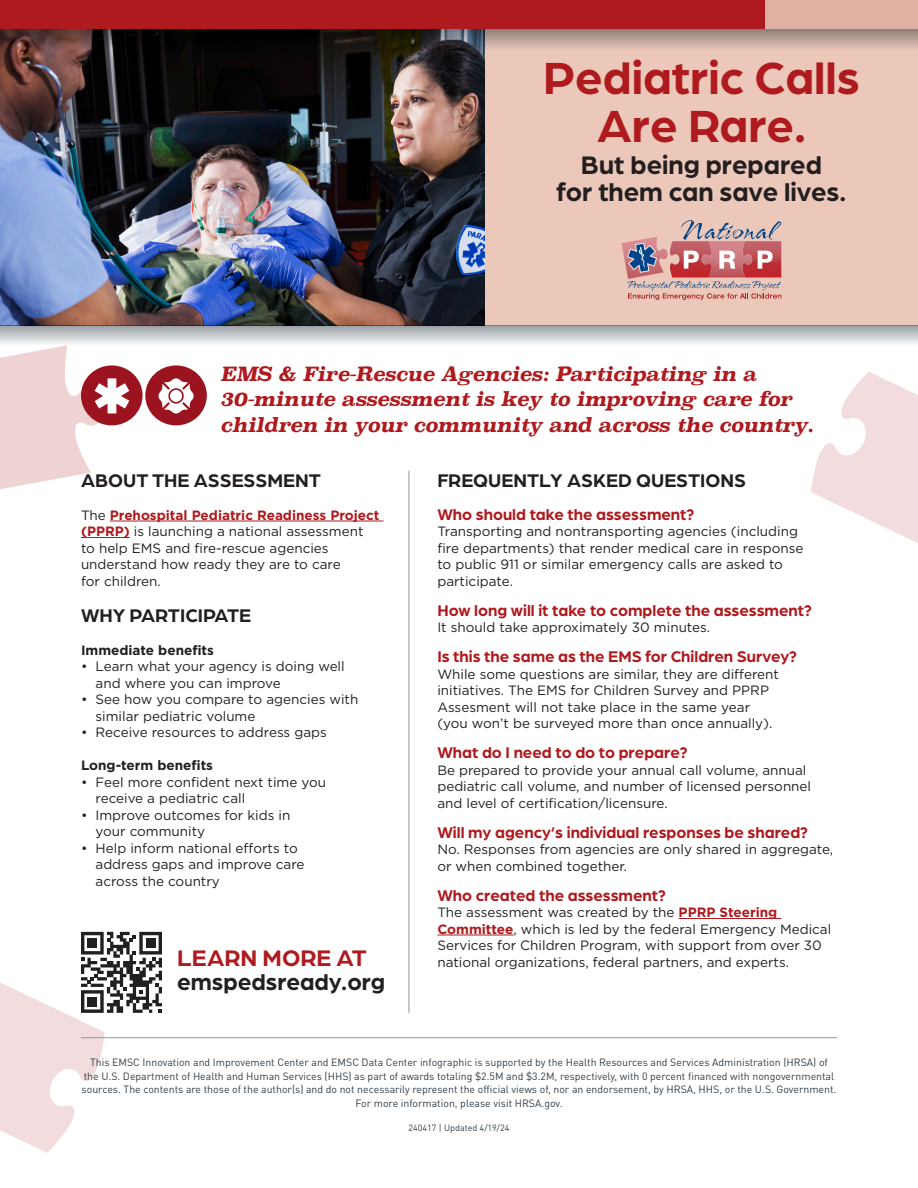
<style>
.page{position:relative;width:918px;height:1188px;background:#fff}
.page>*{position:absolute;margin:0;border:0;box-sizing:border-box;transform-origin:0 0}
.t1{font:700 48px "Arboria";color:#ae1a1e}
.t2{font:700 27px/27px "Arboria";color:#231f20;text-align:center}
.t3{font:700 24px "Arboria";color:#231f20}
.t4{font:700 24px "Arboria";color:#ae1a1e}
.t5{font:italic 700 19.5px/25.5px "Superclarendon";letter-spacing:-.025em;color:#ae1a1e}
.t6{font:700 19.5px "Arboria";color:#231f20}
.t7{font:700 16.5px "Arboria";color:#ae1a1e}
.t8{font:13.5px/16.5px "Gotham";color:#231f20}
.t9{font:700 13.5px "Gotham";color:#231f20}
.t10{font:10.5px/13.5px "DINOT";color:#313e48;text-align:center}
.t11{font:9px "DINOT";color:#313e48}
.s1{font-weight:700;color:#ae1a1e}
</style>
<div class="page">
<svg style="left:811px;top:372px;width:107px;height:171px"></svg>
<svg style="left:0;top:932px;width:162px;height:221px"></svg>
<div style="left:485px;top:0;width:433px;height:325px;background:#ebc8ba"></div>
<img style="left:0;top:50px;width:485px;height:275px">
<svg style="left:0;top:28px;width:918px;height:22px;background:#6e5954"></svg>
<div style="left:0;top:325px;width:918px;height:20px;background:linear-gradient(to bottom,#989ea3,#f2f3f4)"></div>
<div style="left:151px;top:0;width:767px;height:28px;background:#deb1a2"></div>
<div style="left:0;top:0;width:765px;height:28px;background:#ae1a1e"></div>
<svg style="left:622px;top:220px;width:159px;height:80px"></svg>
<hr style="left:81px;top:1037px;width:756px;height:1px;background:#939598">
<hr style="left:110px;top:521px;width:273px;height:1px;background:#ae1a1e">
<hr style="left:81px;top:537px;width:49px;height:1px;background:#ae1a1e">
<hr style="left:679px;top:918px;width:102px;height:1px;background:#ae1a1e">
<hr style="left:437px;top:935px;width:76px;height:1px;background:#ae1a1e">
<hr style="left:409px;top:471px;width:1px;height:542px;background:#939598">
<div style="left:145px;top:365px;width:62px;height:60px;background:#9c1320;border-radius:50%"></div>
<svg style="left:159px;top:378px;width:35px;height:35px"></svg>
<div style="left:81px;top:365px;width:62px;height:60px;background:#9c1320;border-radius:50%"></div>
<svg style="left:0;top:345px;width:129px;height:144px"></svg>
<p class="t1" style="left:543px;top:45px;width:318px">Pediatric Calls</p>
<p class="t1" style="left:597px;top:93px;width:210px">Are Rare.</p>
<p class="t2" style="left:557px;top:150px;width:291px">But being prepared<br>for them can save lives.</p>
<p class="t5" style="left:220px;top:361px;width:595px">EMS &amp; Fire-Rescue Agencies: Participating in a<br>30-minute assessment is key to improving care for children in your community and across the country.</p>
<p class="t6" style="left:81px;top:467px;width:241px">ABOUT THE ASSESSMENT</p>
<p class="t8" style="left:81px;top:506px;width:300px">The <span class="s1">Prehospital Pediatric Readiness Project (PPRP)</span> is launching a national assessment to help EMS and fire-rescue agencies understand how ready they are to care<br>for children.</p>
<p class="t6" style="left:81px;top:602px;width:172px">WHY PARTICIPATE</p>
<p class="t9" style="left:81px;top:641px;width:134px">Immediate benefits</p>
<p class="t8" style="left:96px;top:658px;width:251px;text-indent:-15px">• Learn what your agency is doing well and where you can improve</p>
<p class="t8" style="left:96px;top:691px;width:264px;text-indent:-15px">• See how you compare to agencies with similar pediatric volume</p>
<p class="t8" style="left:81px;top:724px;width:247px">• Receive resources to address gaps</p>
<p class="t9" style="left:81px;top:756px;width:134px">Long-term benefits</p>
<p class="t8" style="left:96px;top:773px;width:232px;text-indent:-15px">• Feel more confident next time you receive a pediatric call</p>
<p class="t8" style="left:96px;top:806px;width:196px;text-indent:-15px">• Improve outcomes for kids in your community</p>
<p class="t8" style="left:96px;top:839px;width:211px;text-indent:-15px">• Help inform national efforts to address gaps and improve care across the country</p>
<p class="t6" style="left:437px;top:467px;width:310px">FREQUENTLY ASKED QUESTIONS</p>
<p class="t7" style="left:437px;top:503px;width:258px">Who should take the assessment?</p>
<p class="t8" style="left:437px;top:523px;width:368px">Transporting and nontransporting agencies (including fire departments) that render medical care in response to public 911 or similar emergency calls are asked to participate.</p>
<p class="t7" style="left:437px;top:599px;width:376px">How long will it take to complete the assessment?</p>
<p class="t8" style="left:437px;top:619px;width:274px">It should take approximately 30 minutes.</p>
<p class="t7" style="left:437px;top:645px;width:361px">Is this the same as the EMS for Children Survey?</p>
<p class="t8" style="left:437px;top:665px;width:343px">While some questions are similar, they are different initiatives. The EMS for Children Survey and PPRP Assesment will not take place in the same year (you won’t be surveyed more than once annually).</p>
<p class="t7" style="left:437px;top:741px;width:252px">What do I need to do to prepare?</p>
<p class="t8" style="left:437px;top:761px;width:375px">Be prepared to provide your annual call volume, annual pediatric call volume, and number of licensed personnel and level of certification/licensure.</p>
<p class="t7" style="left:437px;top:821px;width:372px">Will my agency’s individual responses be shared?</p>
<p class="t8" style="left:437px;top:841px;width:397px">No. Responses from agencies are only shared in aggregate, or when combined together.</p>
<p class="t7" style="left:437px;top:884px;width:230px">Who created the assessment?</p>
<p class="t8" style="left:437px;top:904px;width:395px">The assessment was created by the <span class="s1">PPRP Steering<br>Committee</span>, which is led by the federal Emergency Medical<br>Services for Children Program, with support from over 30</p>
<p class="t4" style="left:177px;top:942px;width:191px">LEARN MORE AT</p>
<p class="t8" style="left:437px;top:953px;width:353px">national organizations, federal partners, and experts.</p>
<p class="t3" style="left:177px;top:966px;width:210px">emspedsready.org</p>
<p class="t10" style="left:82px;top:1056px;width:756px">This EMSC Innovation and Improvement Center and EMSC Data Center infographic is supported by the Health Resources and Services Administration (HRSA) of the U.S. Department of Health and Human Services (HHS) as part of awards totaling $2.5M and $3.2M, respectively, with 0 percent financed with nongovernmental sources. The contents are those of the author(s) and do not necessarily represent the official views of, nor an endorsement, by HRSA, HHS, or the U.S. Government.<br>For more information, please visit HRSA.gov.</p>
<p class="t11" style="left:408px;top:1122px;width:103px">240417 | Updated 4/19/24</p>
</div>
